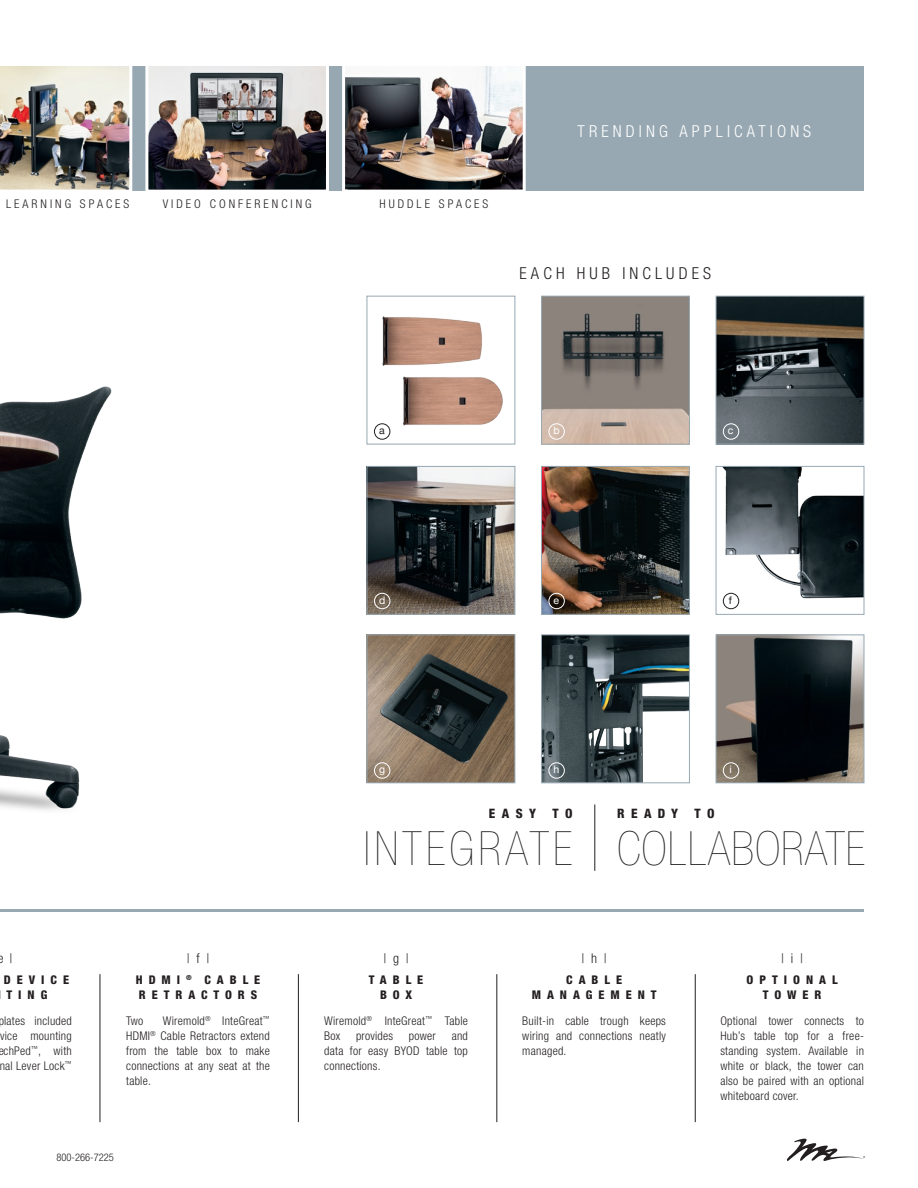
<style>
.page{position:relative;width:918px;height:1188px;background:#fff}
.page>*{position:absolute;margin:0;border:0;box-sizing:border-box;transform-origin:0 0}
.t1{font:900 condensed 47.25px "Helvetica Neue";letter-spacing:.02em;color:#231f20}
.t2{font:300 condensed 16.5px "Helvetica Neue";letter-spacing:.25em;color:#fff}
.t3{font:300 condensed 16.5px "Helvetica Neue";letter-spacing:.25em;color:#231f20}
.t4{font:300 condensed 13.5px "Helvetica Neue";color:#231f20}
.t5{font:800 condensed 13.05px "Helvetica Neue";letter-spacing:.5em;color:#231f20}
.t6{font:300 condensed 12px/15px "Helvetica Neue";letter-spacing:.02em;color:#231f20;text-align:justify}
.t7{font:800 condensed 12px/15px "Helvetica Neue";letter-spacing:.5em;color:#231f20;text-align:center}
.t8{font:300 condensed 12px "Helvetica Neue";letter-spacing:.25em;color:#231f20}
.t9{font:300 condensed 10.5px "Helvetica Neue";color:#231f20}
.t10{font:10.5px "Helvetica Neue";color:#fff}
.t11{font:10.5px "Helvetica Neue";color:#231f20}
</style>
<div class="page">
<img style="left:0;top:386px;width:112px;height:424px">
<hr style="left:100px;top:974px;width:1px;height:148px;background:#231f20">
<hr style="left:298px;top:974px;width:1px;height:148px;background:#231f20">
<hr style="left:497px;top:974px;width:1px;height:148px;background:#231f20">
<hr style="left:695px;top:974px;width:1px;height:148px;background:#231f20">
<div style="left:0;top:66px;width:864px;height:124px;background:#97a8b2"></div>
<hr style="left:0;top:909px;width:864px;height:3px;background:#97a8b2">
<img style="left:0;top:66px;width:132px;height:124px">
<img style="left:149px;top:67px;width:176px;height:122px">
<div style="left:145px;top:63px;width:184px;height:130px;border:3px solid #fff"></div>
<img style="left:346px;top:67px;width:176px;height:122px">
<div style="left:342px;top:63px;width:184px;height:130px;border:3px solid #fff"></div>
<img style="left:718px;top:298px;width:144px;height:144px">
<div style="left:716px;top:296px;width:148px;height:148px;border:1px solid #97a8b2"></div>
<img style="left:722px;top:468px;width:140px;height:142px">
<div style="left:716px;top:466px;width:148px;height:149px;border:1px solid #97a8b2"></div>
<img style="left:718px;top:637px;width:144px;height:144px">
<div style="left:716px;top:635px;width:148px;height:148px;border:1px solid #97a8b2"></div>
<img style="left:543px;top:298px;width:145px;height:144px">
<div style="left:541px;top:296px;width:149px;height:148px;border:1px solid #97a8b2"></div>
<img style="left:543px;top:468px;width:145px;height:145px">
<div style="left:541px;top:466px;width:149px;height:149px;border:1px solid #97a8b2"></div>
<img style="left:543px;top:637px;width:145px;height:144px">
<div style="left:541px;top:635px;width:149px;height:148px;border:1px solid #97a8b2"></div>
<div style="left:367px;top:296px;width:148px;height:148px;border:1px solid #97a8b2"></div>
<img style="left:369px;top:468px;width:144px;height:145px">
<div style="left:367px;top:466px;width:148px;height:149px;border:1px solid #97a8b2"></div>
<img style="left:369px;top:637px;width:144px;height:144px">
<div style="left:367px;top:635px;width:148px;height:148px;border:1px solid #97a8b2"></div>
<div style="left:374px;top:423px;width:16px;height:17px;border:1px solid #231f20;border-radius:50%"></div>
<div style="left:374px;top:593px;width:16px;height:16px;border:1px solid #fff;border-radius:50%"></div>
<div style="left:374px;top:762px;width:16px;height:17px;border:1px solid #fff;border-radius:50%"></div>
<div style="left:549px;top:423px;width:16px;height:17px;border:1px solid #fff;border-radius:50%"></div>
<div style="left:549px;top:593px;width:16px;height:16px;border:1px solid #fff;border-radius:50%"></div>
<div style="left:549px;top:762px;width:16px;height:17px;border:1px solid #fff;border-radius:50%"></div>
<div style="left:723px;top:423px;width:16px;height:17px;border:1px solid #fff;border-radius:50%"></div>
<div style="left:723px;top:593px;width:16px;height:16px;border:1px solid #231f20;border-radius:50%"></div>
<div style="left:723px;top:762px;width:16px;height:17px;border:1px solid #fff;border-radius:50%"></div>
<img style="left:382px;top:316px;width:100px;height:50px">
<img style="left:403px;top:376px;width:100px;height:50px">
<svg style="left:787px;top:1139px;width:78px;height:22px"></svg>
<hr style="left:595px;top:804px;width:1px;height:67px;background:#231f20">
<p class="t8" style="left:6px;top:197px;width:125px">LEARNING SPACES</p>
<p class="t8" style="left:163px;top:197px;width:150px">VIDEO CONFERENCING</p>
<p class="t8" style="left:379px;top:197px;width:110px">HUDDLE SPACES</p>
<h2 class="t2" style="left:578px;top:121px;width:235px">TRENDING APPLICATIONS</h2>
<h2 class="t3" style="left:520px;top:264px;width:193px">EACH HUB INCLUDES</h2>
<p class="t11" style="left:379px;top:423px;width:7px">a</p>
<p class="t10" style="left:553px;top:423px;width:8px">b</p>
<p class="t10" style="left:728px;top:423px;width:7px">c</p>
<p class="t10" style="left:379px;top:592px;width:8px">d</p>
<p class="t10" style="left:553px;top:592px;width:7px">e</p>
<p class="t11" style="left:729px;top:592px;width:5px">f</p>
<p class="t10" style="left:379px;top:762px;width:8px">g</p>
<p class="t10" style="left:553px;top:762px;width:7px">h</p>
<p class="t5" style="left:489px;top:806px;width:49px">EASY</p>
<p class="t5" style="left:553px;top:806px;width:21px">T O</p>
<p class="t5" style="left:617px;top:806px;width:63px">READY</p>
<p class="t5" style="left:695px;top:806px;width:21px">T O</p>
<p class="t10" style="left:730px;top:762px;width:4px">i</p>
<h1 class="t1" style="left:364px;top:823px;width:503px">INTEGRATE COLLABORATE</h1>
<p class="t4" style="left:10px;top:951px;width:4px">|</p>
<p class="t4" style="left:187px;top:951px;width:24px">|f|</p>
<p class="t4" style="left:383px;top:951px;width:27px">|g|</p>
<p class="t4" style="left:581px;top:951px;width:27px">|h|</p>
<p class="t4" style="left:781px;top:951px;width:23px">|i|</p>
<p class="t7" style="left:4px;top:972px;width:67px;text-align:left">DEVICE<br>TING</p>
<p class="t7" style="left:136px;top:972px;width:126px;text-align:left">HDMI <sup>®</sup> CABLE<br>RETRACTORS</p>
<p class="t7" style="left:369px;top:972px;width:56px">TABLE<br>BOX</p>
<p class="t7" style="left:532px;top:972px;width:126px">CABLE<br>MANAGEMENT</p>
<p class="t7" style="left:747px;top:972px;width:93px">OPTIONAL<br>TOWER</p>
<p class="t6" style="left:126px;top:1014px;width:145px;text-indent:37px">Wiremold<sup>®</sup> InteGreat<sup>™ </sup>HDMI<sup>®</sup> Cable Retractors extend from the table box to make connections at any seat at the table.</p>
<p class="t6" style="left:324px;top:1014px;width:145px">Wiremold<sup>®</sup> InteGreat<sup>™</sup> Table<br>Box</p>
<p class="t6" style="left:-2px;top:1014px;width:75px">plates included vice mounting echPed<sup>™</sup>, with nal Lever Lock<sup>™</sup></p>
<p class="t6" style="left:126px;top:1014px;width:19px">Two</p>
<p class="t6" style="left:324px;top:1029px;width:145px;text-indent:127px">and data for easy BYOD table top connections.</p>
<p class="t6" style="left:356px;top:1029px;width:39px">provides</p>
<p class="t6" style="left:409px;top:1029px;width:28px">power</p>
<p class="t9" style="left:57px;top:1151px;width:59px">800-266-7225</p>
<p class="t6" style="left:522px;top:1014px;width:145px">Built-in cable trough keeps wiring and connections neatly managed.</p>
<p class="t6" style="left:720px;top:1014px;width:145px">Optional tower connects to Hub’s table top for a free&shy;standing system. Available in white or black, the tower can also be paired with an optional whiteboard cover.</p>
</div>
